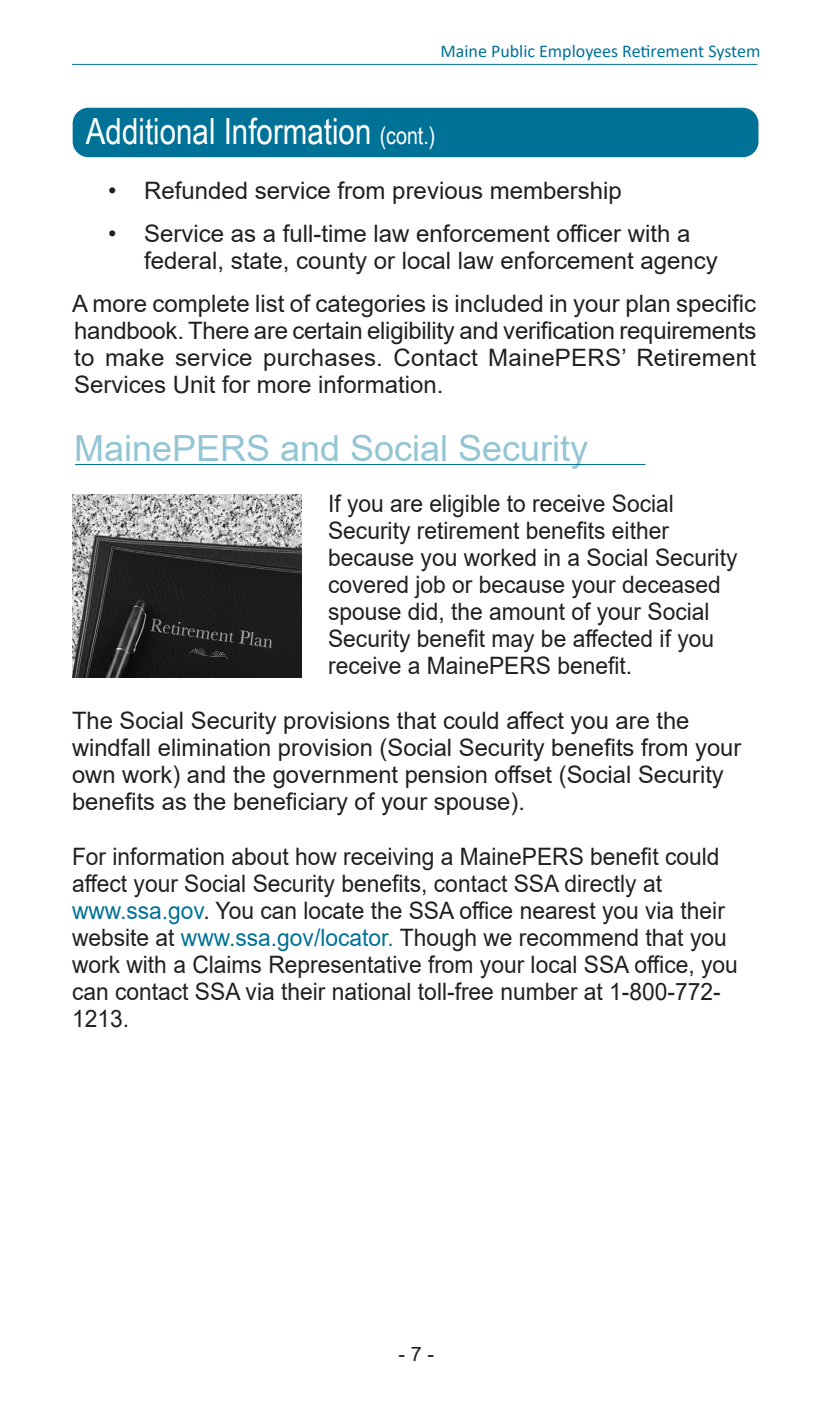
<style>
.page{position:relative;width:828px;height:1404px;background:#fff}
.page>*{position:absolute;margin:0;border:0;box-sizing:border-box;transform-origin:0 0}
.Body_text{font:36px "Arial Narrow";color:#fff}
.Body_text-2{font:36px "Arial";color:#93c5d5}
.Body_text-3{font:24px/27px "Arial";color:#231f20;scale:.95 1}
.Body_text-4{font:24px/27px "Arial";color:#231f20}
.Body_text-5{font:20px "Arial";color:#231f20}
.t1{font:18px "Calibri";color:#007297}
.s1{font-size:24px}
.s2{color:#007297}
</style>
<div class="page">
<hr style="left:72px;top:64px;width:685px;height:1px;background:#007297">
<div style="left:73px;top:108px;width:685px;height:49px;background:#007297;border-radius:16px"></div>
<hr style="left:75px;top:464px;width:571px;height:1px;background:#007297">
<img style="left:72px;top:494px;width:229px;height:184px">
<p class="t1" style="left:440px;top:38px;width:321px">Maine Public Employees Retirement System</p>
<p class="Body_text" style="left:86px;top:105px;width:351px">Additional Information <span class="s1">(cont.)</span></p>
<p class="Body_text-4" style="left:108px;top:177px;width:515px">• Refunded service from previous membership</p>
<p class="Body_text-4" style="left:144px;top:220px;width:575px;text-indent:-36px">• Service as a full-time law enforcement officer with a federal, state, county or local law enforcement agency</p>
<p class="Body_text-4" style="left:72px;top:290px;width:686px;text-align:justify">A more complete list of categories is included in your plan specific handbook. There are certain eligibility and verification requirements to make service purchases. Contact MainePERS’ Retirement Services Unit for more information.</p>
<p class="Body_text-2" style="left:74px;top:424px;width:516px">MainePERS and Social Security</p>
<p class="Body_text-3" style="left:328px;top:490px;width:432px">If you are eligible to receive Social Security retirement benefits either because you worked in a Social Security covered job or because your deceased spouse did, the amount of your Social Security benefit may be affected if you receive a MainePERS benefit.</p>
<p class="Body_text-4" style="left:72px;top:707px;width:671px">The Social Security provisions that could affect you are the windfall elimination provision (Social Security benefits from your own work) and the government pension offset (Social Security benefits as the beneficiary of your spouse).</p>
<p class="Body_text-3" style="left:72px;top:843px;width:683px">For information about how receiving a MainePERS benefit could affect your Social Security benefits, contact SSA directly at</p>
<p class="Body_text-3" style="left:72px;top:897px;width:702px"><span class="s2">www.ssa.gov</span>. You can locate the SSA office nearest you via their website at <span class="s2">www.ssa.gov/locator.</span> Though we recommend that you work with a Claims Representative from your local SSA office, you can contact SSA via their national toll-free number at 1-800-772- 1213.</p>
<p class="Body_text-5" style="left:398px;top:1340px;width:37px">- 7 -</p>
</div>
